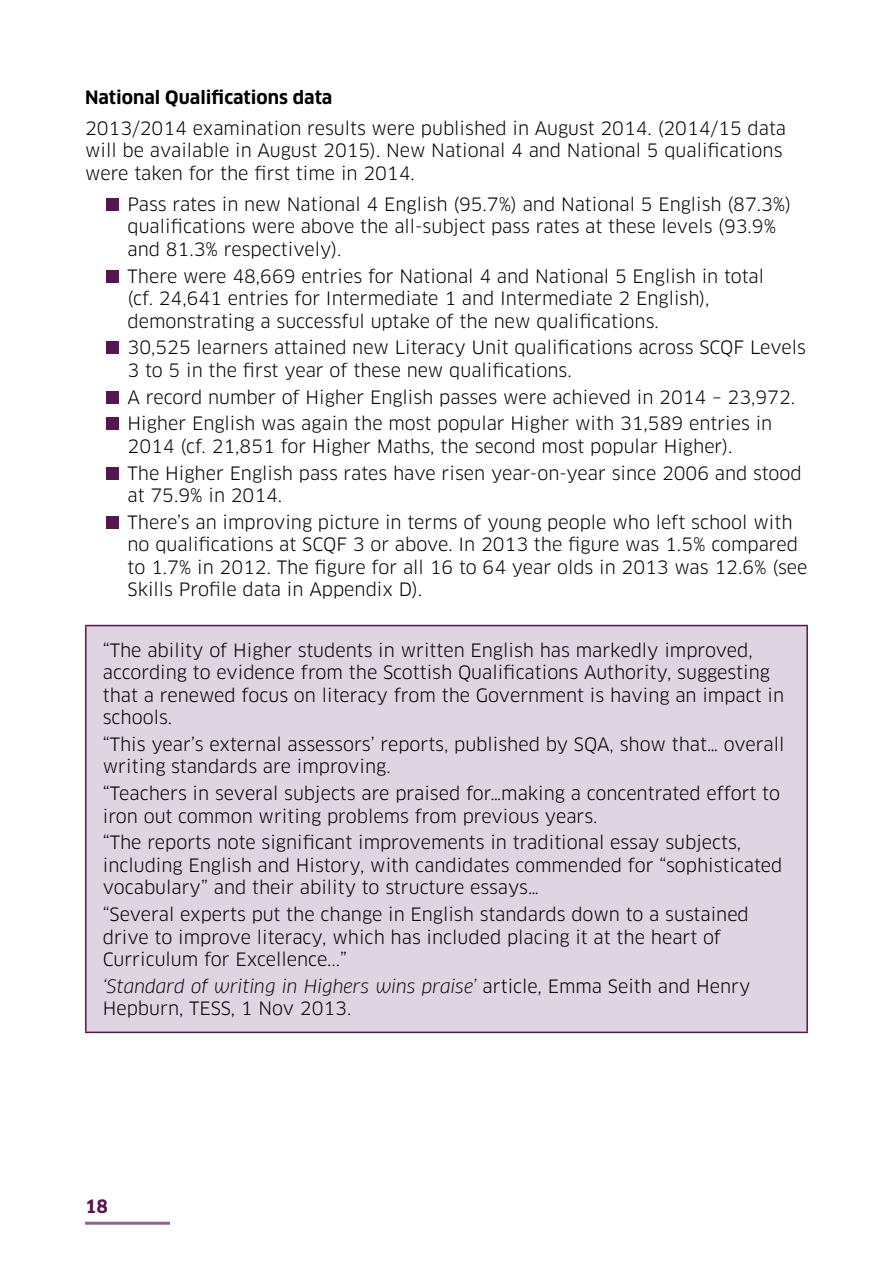
<style>
.page{position:relative;width:893px;height:1263px;background:#fff}
.page>*{position:absolute;margin:0;border:0;box-sizing:border-box;transform-origin:0 0}
.t1{font:18px/22.5px "Clan";color:#000}
.t2{font:700 18px "Clan";color:#000}
.t3{font:700 18px "Clan";color:#551652}
.s1{font-style:italic}
</style>
<div class="page">
<hr style="left:85px;top:1222px;width:85px;height:3px;background:#8c648c">
<div style="left:106px;top:198px;width:13px;height:13px;background:#551652"></div>
<div style="left:106px;top:270px;width:13px;height:12px;background:#551652"></div>
<div style="left:106px;top:341px;width:13px;height:13px;background:#551652"></div>
<div style="left:106px;top:391px;width:13px;height:12px;background:#551652"></div>
<div style="left:106px;top:417px;width:13px;height:13px;background:#551652"></div>
<div style="left:106px;top:467px;width:13px;height:12px;background:#551652"></div>
<div style="left:106px;top:516px;width:13px;height:13px;background:#551652"></div>
<div style="left:86px;top:625px;width:721px;height:407px;background:#ded4e2"></div>
<hr style="left:85px;top:625px;width:723px;height:1px;background:#551652">
<hr style="left:85px;top:626px;width:2px;height:406px;background:#551652">
<hr style="left:806px;top:626px;width:2px;height:406px;background:#551652">
<hr style="left:85px;top:1032px;width:723px;height:1px;background:#551652">
<p class="t2" style="left:85px;top:86px;width:249px">National Qualifications data</p>
<p class="t1" style="left:85px;top:117px;width:703px">2013/2014 examination results were published in August 2014. (2014/15 data will be available in August 2015). New National 4 and National 5 qualifications were taken for the first time in 2014.</p>
<p class="t1" style="left:128px;top:193px;width:665px">Pass rates in new National 4 English (95.7%) and National 5 English (87.3%) qualifications were above the all-subject pass rates at these levels (93.9% and 81.3% respectively).</p>
<p class="t1" style="left:128px;top:265px;width:638px">There were 48,669 entries for National 4 and National 5 English in total (cf. 24,641 entries for Intermediate 1 and Intermediate 2 English), demonstrating a successful uptake of the new qualifications.</p>
<p class="t1" style="left:128px;top:337px;width:680px">30,525 learners attained new Literacy Unit qualifications across SCQF Levels<br>3 to 5 in the first year of these new qualifications.</p>
<p class="t1" style="left:128px;top:384px;width:669px;line-height:26.7px">A record number of Higher English passes were achieved in 2014 – 23,972.<br>Higher English was again the most popular Higher with 31,589 entries in</p>
<p class="t1" style="left:128px;top:433px;width:676px;line-height:26.7px">2014 (cf. 21,851 for Higher Maths, the second most popular Higher).<br>The Higher English pass rates have risen year-on-year since 2006 and stood</p>
<p class="t1" style="left:128px;top:482px;width:666px;line-height:26.7px">at 75.9% in 2014.<br>There’s an improving picture in terms of young people who left school with</p>
<p class="t1" style="left:128px;top:534px;width:681px">no qualifications at SCQF 3 or above. In 2013 the figure was 1.5% compared to 1.7% in 2012. The figure for all 16 to 64 year olds in 2013 was 12.6% (see<br>Skills Profile data in Appendix D).</p>
<p class="t1" style="left:103px;top:639px;width:683px">“The ability of Higher students in written English has markedly improved, according to evidence from the Scottish Qualifications Authority, suggesting that a renewed focus on literacy from the Government is having an impact in schools.</p>
<p class="t1" style="left:103px;top:733px;width:683px">“This year’s external assessors’ reports, published by SQA, show that… overall writing standards are improving.</p>
<p class="t1" style="left:103px;top:782px;width:679px">“Teachers in several subjects are praised for…making a concentrated effort to iron out common writing problems from previous years.</p>
<p class="t1" style="left:103px;top:832px;width:681px">“The reports note significant improvements in traditional essay subjects, including English and History, with candidates commended for “sophisticated vocabulary” and their ability to structure essays…</p>
<p class="t1" style="left:103px;top:903px;width:648px">“Several experts put the change in English standards down to a sustained drive to improve literacy, which has included placing it at the heart of<br>Curriculum for Excellence...”</p>
<p class="t1" style="left:103px;top:975px;width:649px"><span class="s1">‘Standard of writing in Highers wins praise’</span> article, Emma Seith and Henry<br>Hepburn, TESS, 1 Nov 2013.</p>
<p class="t3" style="left:85px;top:1195px;width:25px">18</p>
</div>
